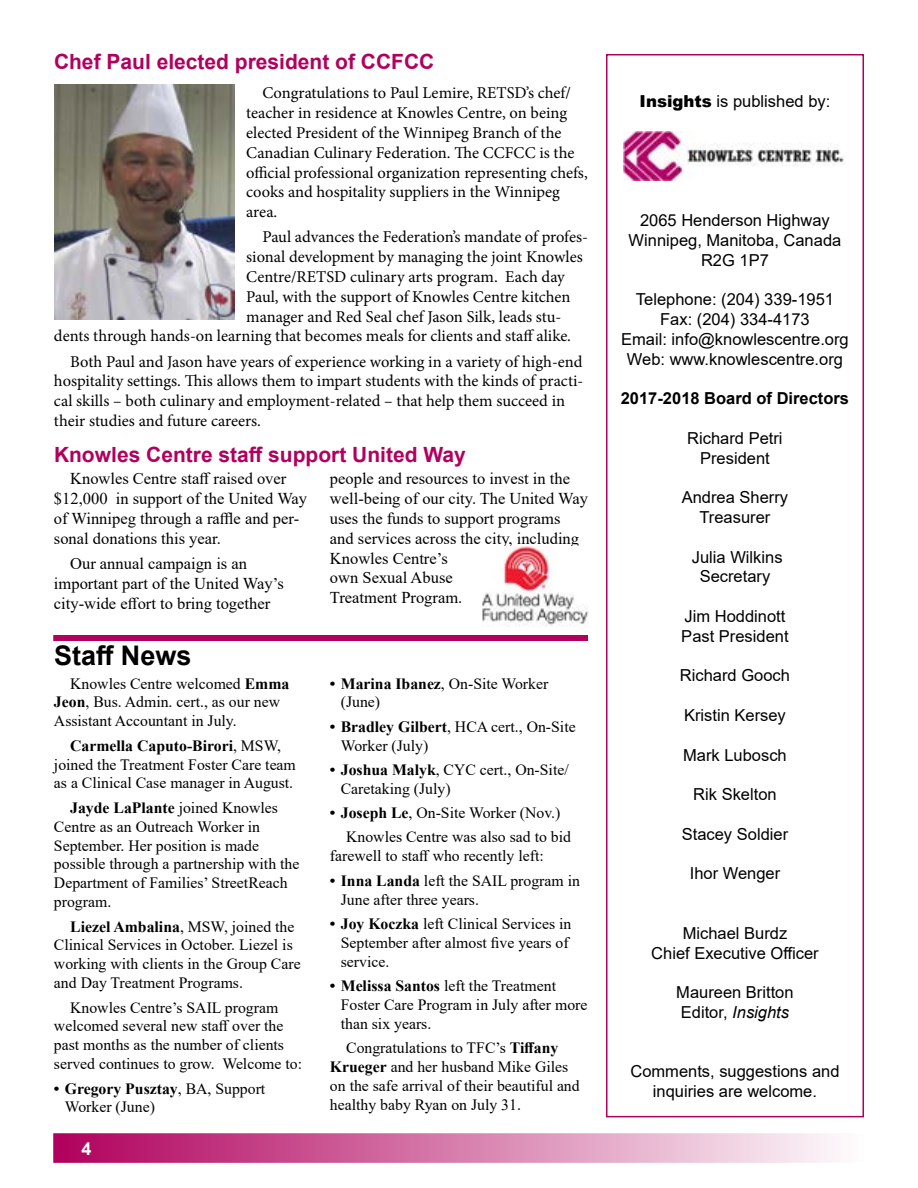
<style>
.page{position:relative;width:918px;height:1188px;background:#fff}
.page>*{position:absolute;margin:0;border:0;box-sizing:border-box;transform-origin:0 0}
.t1{font:700 27px "Arial";color:#000}
.t2{font:700 21px "Arial";color:#b1005d}
.t3{font:700 18px "Arial";color:#fff}
.t4{font:16.5px/19.8px "Minion Pro";color:#000}
.t5{font:16.5px/19.8px "Arial";color:#000;text-align:center}
.t6{font:16.5px/19.8px "Times New Roman";color:#000}
.t7{font:700 16.5px "Arial";color:#000}
.t8{font:15.75px/18.9px "Times New Roman";color:#000}
.s1{font-weight:700}
.s2{font-weight:900}
.s3{font-style:italic}
</style>
<div class="page">
<div style="left:53px;top:1133px;width:812px;height:30px;background:linear-gradient(to right,#b0005c,#fefdfd);border:2px solid #b1005d"></div>
<div style="left:606px;top:54px;width:258px;height:1063px;border:2px solid #b1005d"></div>
<img style="left:624px;top:131px;width:222px;height:50px">
<div style="left:53px;top:635px;width:535px;height:6px;background:#b1005d"></div>
<img style="left:55px;top:84px;width:180px;height:236px">
<img style="left:483px;top:546px;width:106px;height:80px">
<h2 class="t2" style="left:54px;top:47px;width:382px">Chef Paul elected president of CCFCC</h2>
<p class="t4" style="left:246px;top:83px;width:343px;text-indent:16px">Congratulations to Paul Lemire, RETSD’s chef/ teacher in residence at Knowles Centre, on being elected President of the Winnipeg Branch of the Canadian Culinary Federation. The CCFCC is the official professional organization representing chefs, cooks and hospitality suppliers in the Winnipeg area.</p>
<p class="t4" style="left:262px;top:227px;width:327px">Paul advances the Federation’s mandate of profes-</p>
<p class="t4" style="left:246px;top:247px;width:338px">sional development by managing the joint Knowles</p>
<p class="t4" style="left:246px;top:267px;width:320px">Centre/RETSD culinary arts program. Each day</p>
<p class="t4" style="left:246px;top:287px;width:326px">Paul, with the support of Knowles Centre kitchen</p>
<p class="t4" style="left:246px;top:306px;width:317px">manager and Red Seal chef Jason Silk, leads stu-</p>
<p class="t4" style="left:54px;top:326px;width:519px">dents through hands-on learning that becomes meals for clients and staff alike.</p>
<p class="t4" style="left:54px;top:351px;width:531px;text-indent:16px">Both Paul and Jason have years of experience working in a variety of high-end hospitality settings. This allows them to impart students with the kinds of practi&shy;cal skills – both culinary and employment-related – that help them succeed in their studies and future careers.</p>
<h2 class="t2" style="left:54px;top:440px;width:413px">Knowles Centre staff support United Way</h2>
<p class="t6" style="left:54px;top:469px;width:255px;text-indent:16px">Knowles Centre staff raised over $12,000 in support of the United Way of Winnipeg through a raffle and per&shy;sonal donations this year.</p>
<p class="t6" style="left:54px;top:553px;width:231px;text-indent:16px">Our annual campaign is an important part of the United Way’s city-wide effort to bring together</p>
<h1 class="t1" style="left:54px;top:637px;width:139px">Staff News</h1>
<p class="t8" style="left:54px;top:673px;width:237px;text-indent:16px">Knowles Centre welcomed <span class="s1">Emma<br>Jeon</span>, Bus. Admin. cert., as our new<br>Assistant Accountant in July.</p>
<p class="t8" style="left:54px;top:735px;width:243px;text-align:center"><span class="s1">Carmella Caputo-Birori</span>, MSW, joined the Treatment Foster Care team as a Clinical Case manager in August.</p>
<p class="t8" style="left:54px;top:798px;width:247px;text-indent:16px"><span class="s1">Jayde LaPlante</span> joined Knowles<br>Centre as an Outreach Worker in<br>September. Her position is made possible through a partnership with the<br>Department of Families’ StreetReach program.</p>
<p class="t8" style="left:54px;top:916px;width:248px;text-indent:16px"><span class="s1">Liezel Ambalina</span>, MSW, joined the Clinical Services in October. Liezel is working with clients in the Group Care and Day Treatment Programs.</p>
<p class="t8" style="left:54px;top:997px;width:250px;text-indent:16px">Knowles Centre’s SAIL program welcomed several new staff over the past months as the number of clients served continues to grow. Welcome to:</p>
<p class="t8" style="left:65px;top:1078px;width:202px;text-indent:-11px"><span class="s1">• Gregory Pusztay</span>, BA, Support<br>Worker (June)</p>
<p class="t3" style="left:81px;top:1136px;width:12px">4</p>
<p class="t6" style="left:330px;top:469px;width:260px">people and resources to invest in the well-being of our city. The United Way uses the funds to support programs and services across the city, including<br>Knowles Centre’s<br>own Sexual Abuse<br>Treatment Program.</p>
<p class="t8" style="left:341px;top:673px;width:209px;text-indent:-11px"><span class="s1">• Marina Ibanez</span>, On-Site Worker (June)</p>
<p class="t8" style="left:341px;top:717px;width:236px;text-indent:-11px"><span class="s1">• Bradley Gilbert</span>, HCA cert., On-Site<br>Worker (July)</p>
<p class="t8" style="left:341px;top:760px;width:229px;text-indent:-11px"><span class="s1">• Joshua Malyk</span>, CYC cert., On-Site/<br>Caretaking (July)</p>
<p class="t8" style="left:346px;top:800px;width:226px;line-height:24.3px;text-indent:-16px"><span class="s1">• Joseph Le</span>, On-Site Worker (Nov.)<br>Knowles Centre was also sad to bid</p>
<p class="t8" style="left:330px;top:846px;width:215px">farewell to staff who recently left:</p>
<p class="t8" style="left:341px;top:870px;width:241px;text-indent:-11px"><span class="s1">• Inna Landa</span> left the SAIL program in<br>June after three years.</p>
<p class="t8" style="left:341px;top:914px;width:232px;text-indent:-11px"><span class="s1">• Joy Koczka</span> left Clinical Services in<br>September after almost five years of service.</p>
<p class="t8" style="left:341px;top:976px;width:248px;text-indent:-11px"><span class="s1">• Melissa Santos</span> left the Treatment<br>Foster Care Program in July after more than six years.</p>
<p class="t8" style="left:330px;top:1038px;width:251px;text-indent:16px">Congratulations to TFC’s <span class="s1">Tiffany Krueger</span> and her husband Mike Giles on the safe arrival of their beautiful and healthy baby Ryan on July 31.</p>
<p class="t5" style="left:640px;top:91px;width:192px"><span class="s2">Insights</span> is published by:</p>
<p class="t5" style="left:629px;top:210px;width:214px">2065 Henderson Highway<br>Winnipeg, Manitoba, Canada<br>R2G 1P7</p>
<p class="t5" style="left:621px;top:289px;width:229px">Telephone: (204) 339-1951<br>Fax: (204) 334-4173<br>Email: info@knowlescentre.org<br>Web: www.knowlescentre.org</p>
<p class="t7" style="left:621px;top:387px;width:230px">2017-2018 Board of Directors</p>
<p class="t5" style="left:687px;top:428px;width:97px">Richard Petri<br>President</p>
<p class="t5" style="left:682px;top:487px;width:108px">Andrea Sherry<br>Treasurer</p>
<p class="t5" style="left:692px;top:547px;width:92px">Julia Wilkins<br>Secretary</p>
<p class="t5" style="left:681px;top:606px;width:109px;text-align:left">Jim Hoddinott<br>Past President</p>
<p class="t5" style="left:680px;top:666px;width:112px">Richard Gooch</p>
<p class="t5" style="left:684px;top:705px;width:103px">Kristin Kersey</p>
<p class="t5" style="left:683px;top:745px;width:105px">Mark Lubosch</p>
<p class="t5" style="left:693px;top:784px;width:85px">Rik Skelton</p>
<p class="t5" style="left:682px;top:824px;width:108px">Stacey Soldier</p>
<p class="t5" style="left:690px;top:864px;width:92px">Ihor Wenger</p>
<p class="t5" style="left:651px;top:923px;width:169px">Michael Burdz<br>Chief Executive Officer</p>
<p class="t5" style="left:676px;top:982px;width:119px;text-align:left">Maureen Britton<br>Editor, <span class="s3">Insights</span></p>
<p class="t5" style="left:630px;top:1062px;width:211px">Comments, suggestions and inquiries are welcome.</p>
</div>
